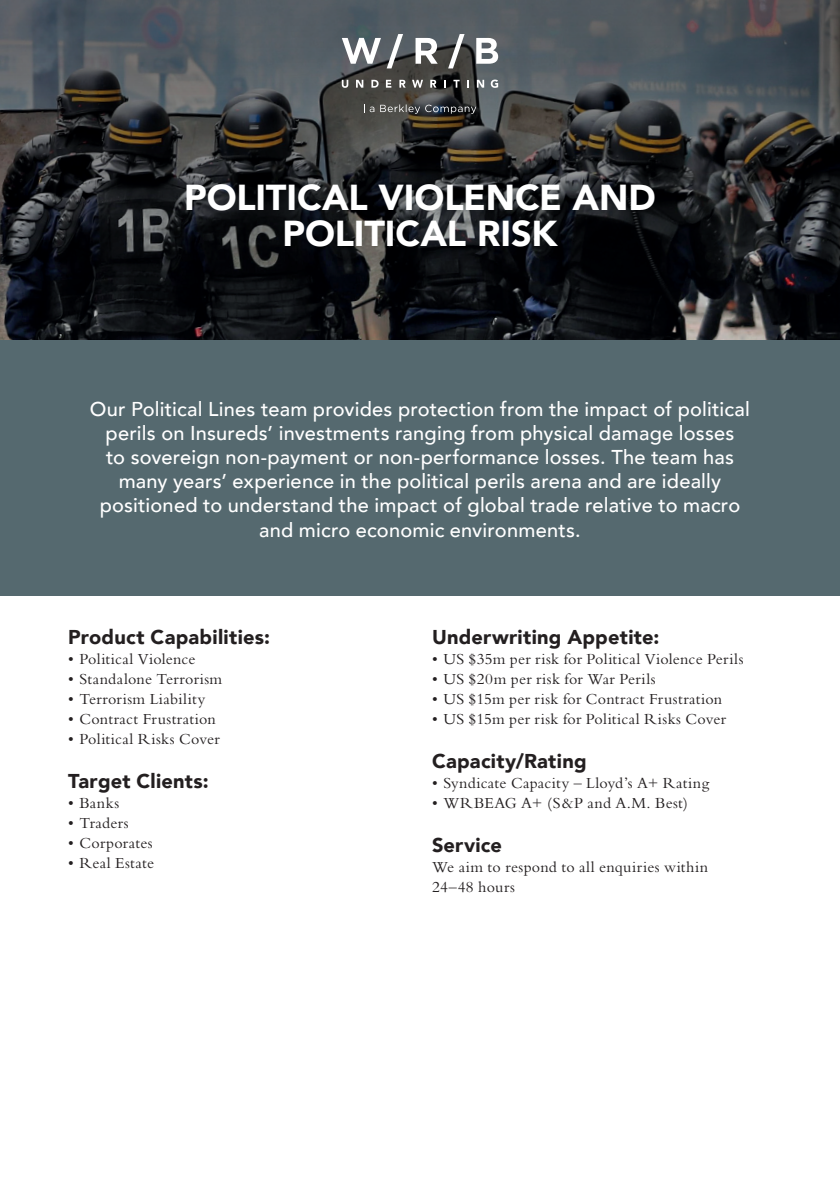
<style>
.page{position:relative;width:840px;height:1191px;background:#fff}
.page>*{position:absolute;margin:0;border:0;box-sizing:border-box;transform-origin:0 0}
.t1{font:900 36px/36px "Avenir";letter-spacing:-.005em;color:#fff;text-align:center}
.t2{font:500 20px/24px "Avenir";letter-spacing:.01em;color:#fff;text-align:center}
.t3{font:900 20px "Avenir";letter-spacing:.015em;color:#231f20}
.t4{font:16px/20px "Bembo";letter-spacing:.02em;color:#231f20}
</style>
<div class="page">
<img style="left:0;top:319px;width:839px;height:21px">
<svg style="left:0;top:0;width:839px;height:319px;background:#2e3134"></svg>
<div style="left:0;top:340px;width:839px;height:255px;background:#55696f"></div>
<svg style="left:363px;top:104px;width:113px;height:10px"></svg>
<svg style="left:415px;top:38px;width:22px;height:26px"></svg>
<svg style="left:476px;top:38px;width:21px;height:26px"></svg>
<svg style="left:341px;top:34px;width:62px;height:34px"></svg>
<svg style="left:448px;top:34px;width:16px;height:34px"></svg>
<svg style="left:341px;top:80px;width:7px;height:8px"></svg>
<svg style="left:356px;top:80px;width:7px;height:8px"></svg>
<svg style="left:371px;top:80px;width:7px;height:8px"></svg>
<svg style="left:385px;top:80px;width:6px;height:8px"></svg>
<svg style="left:399px;top:80px;width:6px;height:8px"></svg>
<svg style="left:412px;top:80px;width:11px;height:8px"></svg>
<svg style="left:430px;top:80px;width:6px;height:8px"></svg>
<svg style="left:453px;top:80px;width:6px;height:8px"></svg>
<svg style="left:476px;top:80px;width:8px;height:8px"></svg>
<svg style="left:490px;top:80px;width:7px;height:8px"></svg>
<h1 class="t1" style="left:184px;top:179px;width:473px">POLITICAL VIOLENCE AND<br>POLITICAL RISK</h1>
<p class="t2" style="left:90px;top:396px;width:661px">Our Political Lines team provides protection from the impact of political perils on Insureds’ investments ranging from physical damage losses<br>to sovereign non-payment or non-performance losses. The team has many years’ experience in the political perils arena and are ideally positioned to understand the impact of global trade relative to macro and micro economic environments.</p>
<p class="t3" style="left:68px;top:620px;width:203px">Product Capabilities:</p>
<p class="t4" style="left:68px;top:648px;width:129px">• Political Violence</p>
<p class="t4" style="left:68px;top:668px;width:156px">• Standalone Terrorism</p>
<p class="t4" style="left:68px;top:688px;width:138px">• Terrorism Liability</p>
<p class="t4" style="left:68px;top:708px;width:149px">• Contract Frustration</p>
<p class="t4" style="left:68px;top:728px;width:153px">• Political Risks Cover</p>
<p class="t3" style="left:68px;top:764px;width:142px">Target Clients:</p>
<p class="t4" style="left:68px;top:792px;width:53px">• Banks</p>
<p class="t4" style="left:68px;top:812px;width:62px">• Traders</p>
<p class="t4" style="left:68px;top:832px;width:86px">• Corporates</p>
<p class="t4" style="left:68px;top:852px;width:88px">• Real Estate</p>
<p class="t3" style="left:432px;top:620px;width:229px">Underwriting Appetite:</p>
<p class="t4" style="left:432px;top:648px;width:313px">• US $35m per risk for Political Violence Perils</p>
<p class="t4" style="left:432px;top:668px;width:225px">• US $20m per risk for War Perils</p>
<p class="t4" style="left:432px;top:688px;width:291px">• US $15m per risk for Contract Frustration</p>
<p class="t4" style="left:432px;top:708px;width:295px">• US $15m per risk for Political Risks Cover</p>
<p class="t3" style="left:432px;top:744px;width:156px">Capacity/Rating</p>
<p class="t4" style="left:432px;top:772px;width:278px">• Syndicate Capacity – Lloyd’s A+ Rating</p>
<p class="t4" style="left:432px;top:792px;width:257px">• WRBEAG A+ (S&amp;P and A.M. Best)</p>
<p class="t3" style="left:432px;top:828px;width:71px">Service</p>
<p class="t4" style="left:432px;top:856px;width:277px">We aim to respond to all enquiries within<br>24–48 hours</p>
</div>
